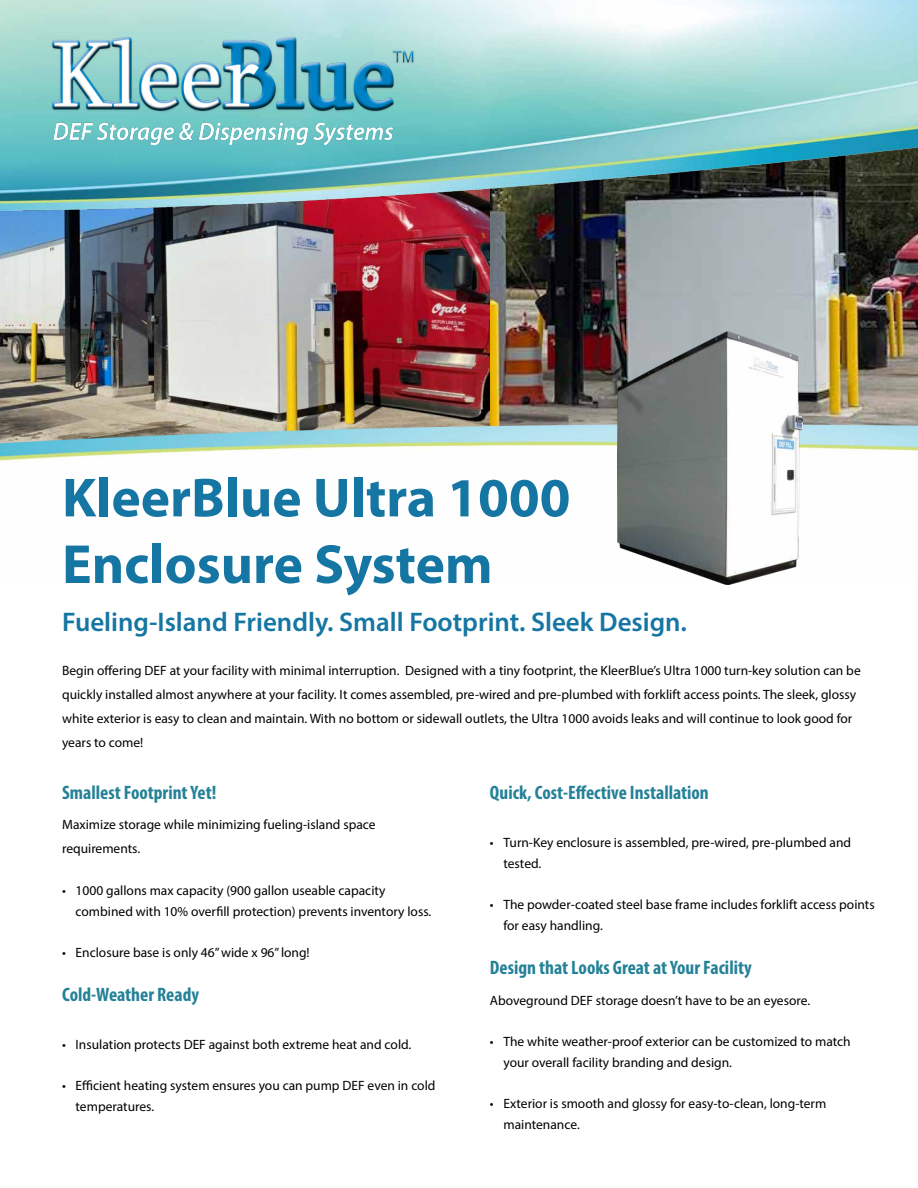
<style>
.page{position:relative;width:918px;height:1188px;background:#fff}
.page>*{position:absolute;margin:0;border:0;box-sizing:border-box;transform-origin:0 0}
.t1{font:700 55.5px/66.6px "Myriad Pro";color:#1676a3}
.t2{font:600 27px "Myriad Pro";color:#1676a3}
.t3{font:700 condensed 19.5px "Myriad Pro";color:#248197}
.t4{font:13.5px/21px "Myriad Pro";color:#000}
</style>
<div class="page">
<img style="left:490px;top:241px;width:428px;height:178px">
<img style="left:0;top:241px;width:490px;height:178px">
<img style="left:0;top:419px;width:918px;height:124px">
<img style="left:0;top:0;width:918px;height:241px">
<img style="left:49px;top:36px;width:366px;height:109px">
<img style="left:618px;top:332px;width:184px;height:252px">
<h1 class="t1" style="left:62px;top:463px;width:510px">KleerBlue Ultra 1000<br>Enclosure System</h1>
<h2 class="t2" style="left:62px;top:605px;width:626px">Fueling-Island Friendly. Small Footprint. Sleek Design.</h2>
<p class="t4" style="left:62px;top:659px;width:800px;line-height:24px">Begin offering DEF at your facility with minimal interruption. Designed with a tiny footprint, the KleerBlue’s Ultra 1000 turn-key solution can be quickly installed almost anywhere at your facility. It comes assembled, pre-wired and pre-plumbed with forklift access points. The sleek, glossy white exterior is easy to clean and maintain. With no bottom or sidewall outlets, the Ultra 1000 avoids leaks and will continue to look good for years to come!</p>
<h3 class="t3" style="left:490px;top:780px;width:220px">Quick, Cost-Effective Installation</h3>
<p class="t4" style="left:503px;top:831px;width:349px;text-indent:-14px">• Turn-Key enclosure is assembled, pre-wired, pre-plumbed and tested.</p>
<p class="t4" style="left:503px;top:894px;width:373px;text-indent:-14px">• The powder-coated steel base frame includes forklift access points for easy handling.</p>
<h3 class="t3" style="left:490px;top:955px;width:263px">Design that Looks Great at Your Facility</h3>
<p class="t4" style="left:490px;top:990px;width:322px">Aboveground DEF storage doesn’t have to be an eyesore.</p>
<p class="t4" style="left:503px;top:1031px;width:349px;text-indent:-14px">• The white weather-proof exterior can be customized to match your overall facility branding and design.</p>
<p class="t4" style="left:503px;top:1093px;width:324px;text-indent:-14px">• Exterior is smooth and glossy for easy-to-clean, long-term maintenance.</p>
<h3 class="t3" style="left:62px;top:780px;width:156px">Smallest Footprint Yet!</h3>
<p class="t4" style="left:62px;top:813px;width:315px;line-height:24px">Maximize storage while minimizing fueling-island space requirements.</p>
<p class="t4" style="left:76px;top:879px;width:357px;text-indent:-14px">• 1000 gallons max capacity (900 gallon useable capacity combined with 10% overfill protection) prevents inventory loss.</p>
<p class="t4" style="left:62px;top:942px;width:249px">• Enclosure base is only 46” wide x 96” long!</p>
<h3 class="t3" style="left:62px;top:982px;width:139px">Cold-Weather Ready</h3>
<p class="t4" style="left:62px;top:1034px;width:351px">• Insulation protects DEF against both extreme heat and cold.</p>
<p class="t4" style="left:76px;top:1075px;width:361px;text-indent:-14px">• Efficient heating system ensures you can pump DEF even in cold temperatures.</p>
</div>
